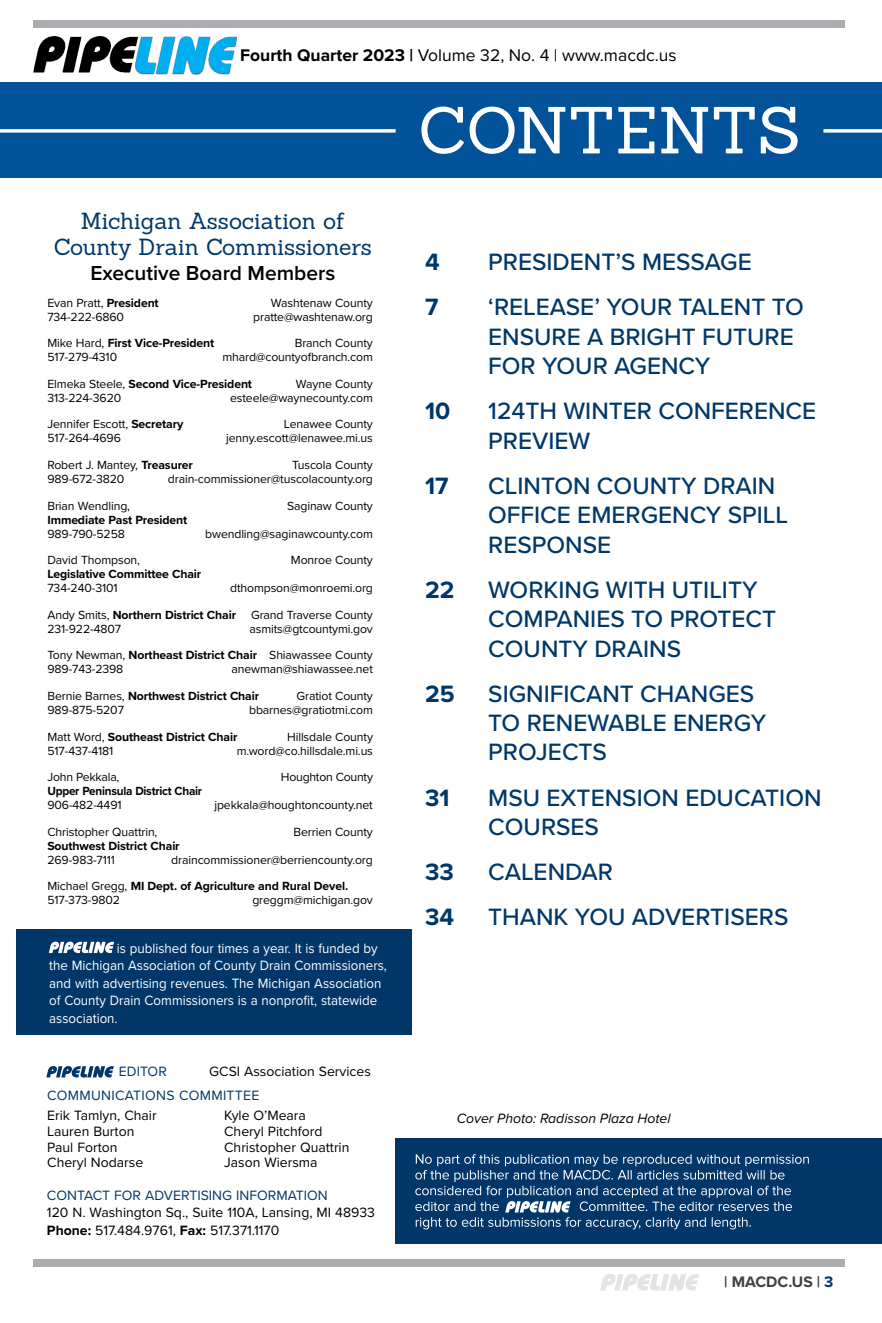
<style>
.page{position:relative;width:882px;height:1323px;background:#fff}
.page>*{position:absolute;margin:0;border:0;box-sizing:border-box;transform-origin:0 0}
.t1{font:64.75px "Sanchez";letter-spacing:-.01em;color:#fff}
.t2{font:500 24.5px/29.4px "Proxima Nova";color:#003768}
.t3{font:700 24.5px "Proxima Nova";color:#003768}
.t4{font:22.75px/26.2px "Sanchez";letter-spacing:-.005em;color:#003768;text-align:center}
.t5{font:600 21px "Proxima Nova";color:#000}
.t6{font:17.5px "Proxima Nova";color:#000}
.t7{font:700 15.75px "Proxima Nova";color:#414042}
.t8{font:14px/15.8px "Proxima Nova";color:#000}
.t9{font:14px/17.5px "Proxima Nova";color:#fff;scale:.95 1}
.t10{font:14px "Proxima Nova";color:#003768}
.t11{font:italic 14px "Proxima Nova";color:#000}
.t12{font:14px "Proxima Nova";letter-spacing:.02em;color:#003768}
.t13{font:12.25px/26.6px "Proxima Nova";letter-spacing:-.01em;color:#000}
.t14{font:700 12.25px "Proxima Nova";letter-spacing:-.01em;color:#000}
.t15{font:700 12.25px "Proxima Nova";letter-spacing:-.01em;color:#000;scale:.96 1}
.s1{font-weight:700}
.s2{font-weight:400}
.s3{color:#003768}
</style>
<div class="page">
<div style="left:33px;top:1259px;width:811px;height:7px;background:#aaacaf"></div>
<svg style="left:600px;top:1274px;width:99px;height:17px"></svg>
<div style="left:0;top:82px;width:882px;height:96px;background:#025299"></div>
<div style="left:396px;top:1138px;width:486px;height:105px;background:#003768"></div>
<div style="left:16px;top:929px;width:395px;height:106px;background:#003768"></div>
<div style="left:33px;top:20px;width:811px;height:8px;background:#aaacaf"></div>
<svg style="left:0;top:129px;width:396px;height:4px;background:#dfe9f2"></svg>
<svg style="left:823px;top:129px;width:59px;height:4px"></svg>
<svg style="left:49px;top:942px;width:65px;height:11px"></svg>
<svg style="left:46px;top:1066px;width:68px;height:12px"></svg>
<img style="left:33px;top:36px;width:102px;height:37px">
<div style="left:135px;top:36px;width:102px;height:39px;background:#000;opacity:.75"></div>
<img style="left:133px;top:37px;width:103px;height:37px">
<svg style="left:415px;top:1154px;width:394px;height:75px"></svg>
<h3 class="t6" style="left:240px;top:42px;width:438px"><span class="s1">Fourth Quarter 2023 |</span> Volume 32, No. 4 | www.macdc.us</h3>
<h3 class="t4" style="left:54px;top:207px;width:320px">Michigan Association of<br>County Drain Commissioners</h3>
<h3 class="t5" style="left:90px;top:257px;width:247px">Executive Board Members</h3>
<p class="t13" style="left:47px;top:289px;width:113px">Evan Pratt, <span class="s1">President</span></p>
<p class="t13" style="left:271px;top:289px;width:103px">Washtenaw County</p>
<p class="t13" style="left:47px;top:303px;width:78px">734-222-6860</p>
<p class="t13" style="left:253px;top:303px;width:121px">pratte@washtenaw.org</p>
<p class="t14" style="left:47px;top:334px;width:168px"><span class="s2">Mike Hard,</span> First Vice-President</p>
<p class="t13" style="left:295px;top:329px;width:80px">Branch County</p>
<p class="t13" style="left:47px;top:343px;width:71px">517-279-4310</p>
<p class="t13" style="left:47px;top:343px;width:327px;text-indent:175px">mhard@countyofbranch.com<br>Elmeka Steele, <span class="s1">Second Vice-President</span></p>
<p class="t13" style="left:296px;top:370px;width:78px">Wayne County</p>
<p class="t13" style="left:47px;top:384px;width:75px">313-224-3620</p>
<p class="t13" style="left:230px;top:384px;width:144px">esteele@waynecounty.com</p>
<p class="t13" style="left:47px;top:411px;width:137px">Jennifer Escott, <span class="s1">Secretary</span></p>
<p class="t13" style="left:284px;top:411px;width:91px">Lenawee County</p>
<p class="t13" style="left:47px;top:425px;width:75px">517-264-4696</p>
<p class="t13" style="left:226px;top:425px;width:148px">jenny.escott@lenawee.mi.us</p>
<p class="t13" style="left:47px;top:451px;width:147px">Robert J. Mantey, <span class="s1">Treasurer</span></p>
<p class="t13" style="left:292px;top:451px;width:82px">Tuscola County</p>
<p class="t13" style="left:47px;top:465px;width:78px">989-672-3820</p>
<p class="t13" style="left:168px;top:465px;width:207px">drain-commissioner@tuscolacounty.org</p>
<p class="t13" style="left:47px;top:492px;width:84px">Brian Wendling,</p>
<p class="t13" style="left:287px;top:492px;width:87px">Saginaw County</p>
<p class="t14" style="left:47px;top:510px;width:141px">Immediate Past President</p>
<p class="t13" style="left:47px;top:520px;width:79px">989-790-5258</p>
<p class="t13" style="left:205px;top:520px;width:169px">bwendling@saginawcounty.com</p>
<p class="t13" style="left:47px;top:546px;width:94px">David Thompson,</p>
<p class="t13" style="left:291px;top:546px;width:84px">Monroe County</p>
<p class="t14" style="left:47px;top:565px;width:155px">Legislative Committee Chair</p>
<p class="t13" style="left:47px;top:574px;width:72px">734-240-3101</p>
<p class="t13" style="left:47px;top:574px;width:327px;text-align:right">dthompson@monroemi.org<br>Andy Smits, <span class="s1">Northern District Chair</span> Grand Traverse County</p>
<p class="t13" style="left:47px;top:615px;width:75px">231-922-4807</p>
<p class="t13" style="left:47px;top:615px;width:327px;text-align:right">asmits@gtcountymi.gov<br>Tony Newman, <span class="s1">Northeast District Chair</span> Shiawassee County</p>
<p class="t13" style="left:47px;top:655px;width:77px">989-743-2398</p>
<p class="t13" style="left:47px;top:655px;width:327px;text-indent:184px">anewman@shiawassee.net<br>Bernie Barnes, <span class="s1">Northwest District Chair</span></p>
<p class="t13" style="left:297px;top:682px;width:78px">Gratiot County</p>
<p class="t13" style="left:47px;top:696px;width:78px">989-875-5207</p>
<p class="t13" style="left:249px;top:696px;width:125px">bbarnes@gratiotmi.com</p>
<p class="t14" style="left:47px;top:727px;width:191px"><span class="s2">Matt Word,</span> Southeast District Chair</p>
<p class="t13" style="left:287px;top:723px;width:87px">Hillsdale County</p>
<p class="t13" style="left:48px;top:737px;width:67px">517-437-4181</p>
<p class="t13" style="left:237px;top:737px;width:138px">m.word@co.hillsdale.mi.us</p>
<p class="t13" style="left:48px;top:763px;width:73px">John Pekkala,</p>
<p class="t13" style="left:281px;top:763px;width:94px">Houghton County</p>
<p class="t15" style="left:47px;top:782px;width:163px">Upper Peninsula District Chair</p>
<p class="t13" style="left:47px;top:791px;width:76px">906-482-4491</p>
<p class="t13" style="left:214px;top:791px;width:160px">jpekkala@houghtoncounty.net</p>
<p class="t13" style="left:47px;top:818px;width:112px">Christopher Quattrin,</p>
<p class="t13" style="left:294px;top:818px;width:81px">Berrien County</p>
<p class="t14" style="left:47px;top:837px;width:134px">Southwest District Chair</p>
<p class="t13" style="left:47px;top:846px;width:69px">269-983-7111</p>
<p class="t13" style="left:47px;top:846px;width:327px;text-indent:124px">draincommissioner@berriencounty.org<br>Michael Gregg, <span class="s1">MI Dept. of Agriculture and Rural Devel.</span></p>
<p class="t13" style="left:47px;top:887px;width:74px">517-373-9802</p>
<p class="t13" style="left:252px;top:887px;width:122px">greggm@michigan.gov</p>
<p class="t9" style="left:49px;top:939px;width:357px;text-indent:68px">is published four times a year. It is funded by the Michigan Association of County Drain Commissioners, and with advertising revenues. The Michigan Association of County Drain Commissioners is a nonprofit, statewide association.</p>
<p class="t10" style="left:119px;top:1061px;width:49px">EDITOR</p>
<p class="t8" style="left:209px;top:1063px;width:163px">GCSI Association Services</p>
<p class="t12" style="left:47px;top:1085px;width:214px">COMMUNICATIONS COMMITTEE</p>
<p class="t8" style="left:47px;top:1107px;width:111px">Erik Tamlyn, Chair<br>Lauren Burton<br>Paul Forton<br>Cheryl Nodarse</p>
<p class="t8" style="left:224px;top:1107px;width:127px">Kyle O’Meara<br>Cheryl Pitchford<br>Christopher Quattrin<br>Jason Wiersma</p>
<p class="t10" style="left:47px;top:1185px;width:282px">CONTACT FOR ADVERTISING INFORMATION</p>
<p class="t8" style="left:47px;top:1203px;width:330px;line-height:17.5px">120 N. Washington Sq., Suite 110A, Lansing, MI 48933<br><span class="s1">Phone:</span> 517.484.9761, <span class="s1">Fax:</span> 517.371.1170</p>
<h1 class="t1" style="left:418px;top:88px;width:384px">CONTENTS</h1>
<h2 class="t3" style="left:425px;top:244px;width:16px">4</h2>
<h2 class="t2" style="left:488px;top:246px;width:265px">PRESIDENT’S MESSAGE</h2>
<h2 class="t3" style="left:425px;top:289px;width:15px">7</h2>
<h2 class="t2" style="left:488px;top:291px;width:317px">‘RELEASE’ YOUR TALENT TO<br>ENSURE A BRIGHT FUTURE<br>FOR YOUR AGENCY</h2>
<h2 class="t3" style="left:425px;top:393px;width:27px">10</h2>
<h2 class="t2" style="left:488px;top:395px;width:330px">124TH WINTER CONFERENCE<br>PREVIEW</h2>
<h2 class="t3" style="left:425px;top:467px;width:25px">17</h2>
<h2 class="t2" style="left:488px;top:470px;width:301px">CLINTON COUNTY DRAIN<br>OFFICE EMERGENCY SPILL<br>RESPONSE</h2>
<h2 class="t3" style="left:425px;top:571px;width:31px">22</h2>
<h2 class="t2" style="left:488px;top:574px;width:290px">WORKING WITH UTILITY<br>COMPANIES TO PROTECT<br>COUNTY DRAINS</h2>
<h2 class="t3" style="left:425px;top:675px;width:31px">25</h2>
<h2 class="t2" style="left:488px;top:678px;width:280px">SIGNIFICANT CHANGES<br>TO RENEWABLE ENERGY<br>PROJECTS</h2>
<h2 class="t3" style="left:425px;top:779px;width:26px">31</h2>
<h2 class="t2" style="left:488px;top:782px;width:335px">MSU EXTENSION EDUCATION<br>COURSES</h2>
<h2 class="t3" style="left:425px;top:854px;width:30px">33</h2>
<h2 class="t2" style="left:488px;top:856px;width:126px">CALENDAR</h2>
<h2 class="t3" style="left:425px;top:899px;width:31px">34</h2>
<h2 class="t2" style="left:488px;top:902px;width:302px">THANK YOU ADVERTISERS</h2>
<p class="t11" style="left:457px;top:1108px;width:215px">Cover Photo: Radisson Plaza Hotel</p>
<p class="t7" style="left:724px;top:1270px;width:111px">| MACDC.US | <span class="s3">3</span></p>
</div>
